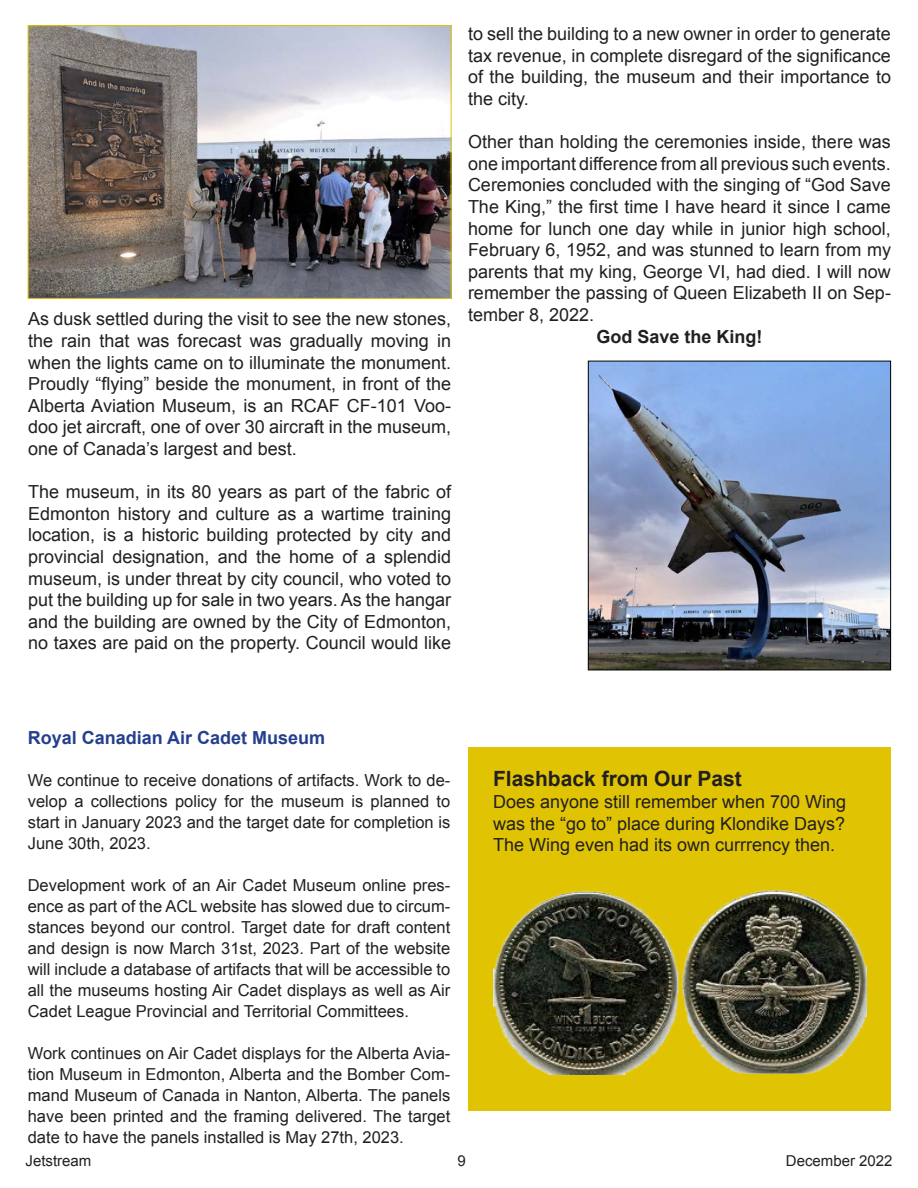
<style>
.page{position:relative;width:918px;height:1188px;background:#fff}
.page>*{position:absolute;margin:0;border:0;box-sizing:border-box;transform-origin:0 0}
.t1{font:700 21px "Arial";color:#231f20}
.t2{font:18px/21.6px "Arial";color:#231f20;text-align:justify}
.t3{font:700 18px "Arial";color:#253f8e}
.t4{font:700 18px "Arial";color:#231f20}
.t5{font:16.5px/21px "Arial";color:#231f20;text-align:justify}
.t6{font:15px "Arial";color:#231f20}
</style>
<div class="page">
<img style="left:30px;top:27px;width:420px;height:270px">
<div style="left:28px;top:25px;width:424px;height:274px;border:1px solid #e0c403"></div>
<img style="left:590px;top:363px;width:299px;height:305px">
<div style="left:588px;top:361px;width:303px;height:309px;border:1px solid #000"></div>
<div style="left:468px;top:747px;width:423px;height:364px;background:#e0c403"></div>
<img style="left:493px;top:889px;width:374px;height:186px">
<p class="t2" style="left:28px;top:308px;width:424px">As dusk settled during the visit to see the new stones, the rain that was forecast was gradually moving in when the lights came on to illuminate the monument.<br>Proudly “flying” beside the monument, in front of the Alberta Aviation Museum, is an RCAF CF-101 Voo&shy;doo jet aircraft, one of over 30 aircraft in the museum, one of Canada’s largest and best.</p>
<p class="t2" style="left:28px;top:481px;width:425px">The museum, in its 80 years as part of the fabric of Edmonton history and culture as a wartime training location, is a historic building protected by city and provincial designation, and the home of a splendid museum, is under threat by city council, who voted to put the building up for sale in two years. As the hangar and the building are owned by the City of Edmonton, no taxes are paid on the property. Council would like</p>
<p class="t2" style="left:468px;top:23px;width:425px">to sell the building to a new owner in order to generate tax revenue, in complete disregard of the significance of the building, the museum and their importance to the city.</p>
<p class="t2" style="left:468px;top:131px;width:425px">Other than holding the ceremonies inside, there was one important difference from all previous such events.<br>Ceremonies concluded with the singing of “God Save The King,” the first time I have heard it since I came home for lunch one day while in junior high school, February 6, 1952, and was stunned to learn from my parents that my king, George VI, had died. I will now remember the passing of Queen Elizabeth II on Sep&shy;tember 8, 2022.</p>
<p class="t4" style="left:596px;top:324px;width:168px">God Save the King!</p>
<p class="t3" style="left:28px;top:726px;width:299px">Royal Canadian Air Cadet Museum</p>
<p class="t5" style="left:28px;top:770px;width:424px">We continue to receive donations of artifacts. Work to de&shy;velop a collections policy for the museum is planned to start in January 2023 and the target date for completion is June 30th, 2023.</p>
<p class="t5" style="left:28px;top:875px;width:424px">Development work of an Air Cadet Museum online pres&shy;ence as part of the ACL website has slowed due to circum&shy;stances beyond our control. Target date for draft content and design is now March 31st, 2023. Part of the website will include a database of artifacts that will be accessible to all the museums hosting Air Cadet displays as well as Air Cadet League Provincial and Territorial Committees.</p>
<p class="t5" style="left:28px;top:1043px;width:424px">Work continues on Air Cadet displays for the Alberta Avia&shy;tion Museum in Edmonton, Alberta and the Bomber Com&shy;mand Museum of Canada in Nanton, Alberta. The panels have been printed and the framing delivered. The target date to have the panels installed is May 27th, 2023.</p>
<p class="t1" style="left:493px;top:765px;width:250px">Flashback from Our Past</p>
<p class="t2" style="left:493px;top:791px;width:355px">Does anyone still remember when 700 Wing was the “go to” place during Klondike Days?<br>The Wing even had its own currrency then.</p>
<p class="t6" style="left:26px;top:1151px;width:67px">Jetstream</p>
<p class="t6" style="left:458px;top:1151px;width:10px">9</p>
<p class="t6" style="left:786px;top:1151px;width:108px">December 2022</p>
</div>
